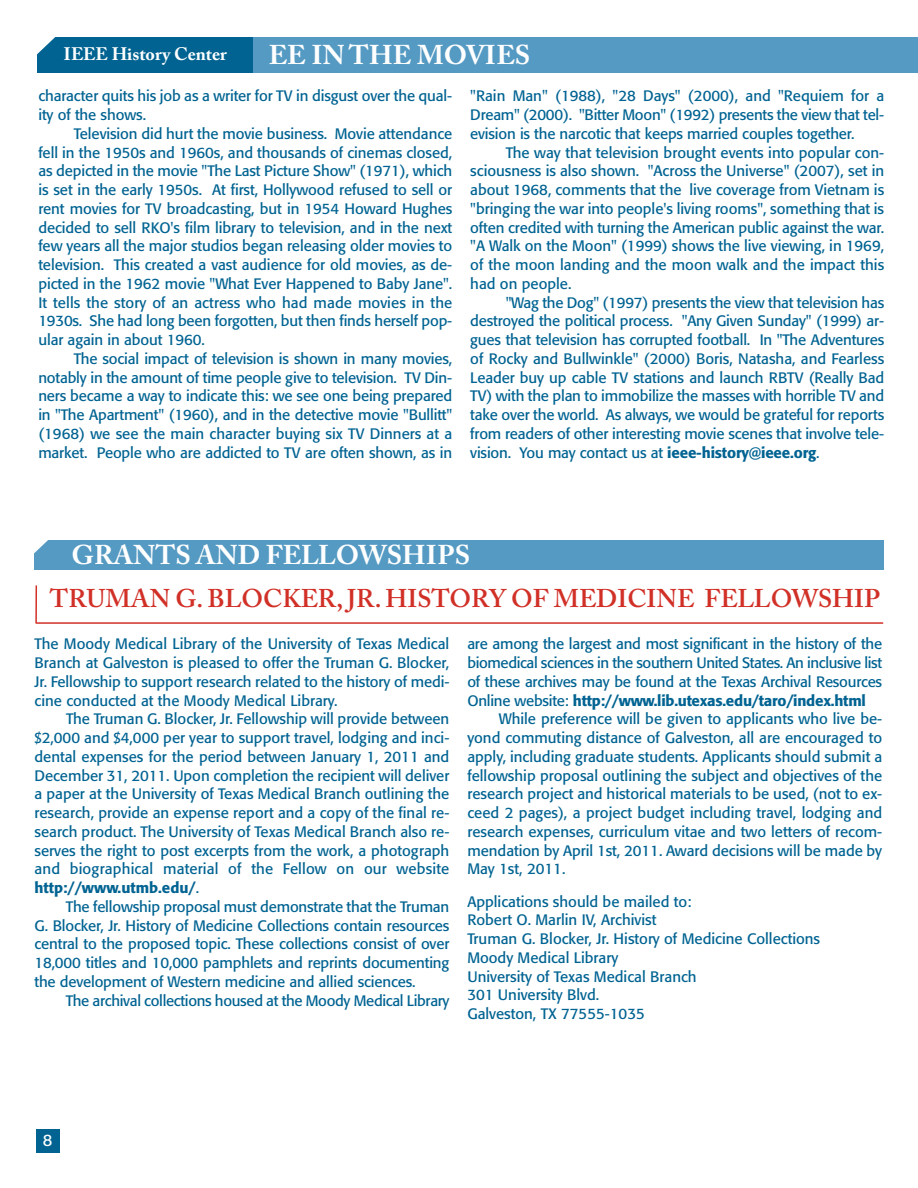
<style>
.page{position:relative;width:918px;height:1188px;background:#fff}
.page>*{position:absolute;margin:0;border:0;box-sizing:border-box;transform-origin:0 0}
.t1{font:700 27px "Adobe Caslon Pro";color:#fff}
.t2{font:600 25.5px "Adobe Caslon Pro";color:#d13027}
.t3{font:700 18px "Adobe Caslon Pro";color:#fff}
.t4{font:16.5px "Formata";color:#fff}
.t5{font:15px/18.8px "Formata";letter-spacing:-.005em;color:#016392;text-align:justify}
.s1{font-weight:500}
</style>
<div class="page">
<div style="left:37px;top:37px;width:216px;height:35px;background:#016392"></div>
<div style="left:253px;top:37px;width:665px;height:35px;background:#559ac3"></div>
<div style="left:36px;top:1130px;width:23px;height:23px;background:#016392"></div>
<svg style="left:37px;top:37px;width:18px;height:18px"></svg>
<div style="left:34px;top:540px;width:850px;height:29px;background:#559ac3"></div>
<svg style="left:34px;top:540px;width:14px;height:14px"></svg>
<hr style="left:35px;top:585px;width:2px;height:38px;background:#d13027">
<hr style="left:36px;top:622px;width:847px;height:2px;background:#d13027">
<p class="t3" style="left:63px;top:44px;width:165px">IEEE History Center</p>
<h1 class="t1" style="left:269px;top:39px;width:263px">EE IN THE MOVIES</h1>
<p class="t5" style="left:38px;top:88px;width:415px">character quits his job as a writer for TV in disgust over the qual&shy;ity of the shows.</p>
<p class="t5" style="left:38px;top:125px;width:415px;text-indent:35px">Television did hurt the movie business. Movie attendance fell in the 1950s and 1960s, and thousands of cinemas closed, as depicted in the movie "The Last Picture Show" (1971), which is set in the early 1950s. At first, Hollywood refused to sell or rent movies for TV broadcasting, but in 1954 Howard Hughes decided to sell RKO's film library to television, and in the next few years all the major studios began releasing older movies to television. This created a vast audience for old movies, as de&shy;picted in the 1962 movie "What Ever Happened to Baby Jane".<br>It tells the story of an actress who had made movies in the 1930s. She had long been forgotten, but then finds herself pop&shy;ular again in about 1960.</p>
<p class="t5" style="left:38px;top:350px;width:415px;text-indent:35px">The social impact of television is shown in many movies, notably in the amount of time people give to television. TV Din&shy;ners became a way to indicate this: we see one being prepared in "The Apartment" (1960), and in the detective movie "Bullitt" (1968) we see the main character buying six TV Dinners at a market. People who are addicted to TV are often shown, as in</p>
<p class="t5" style="left:470px;top:88px;width:415px">"Rain Man" (1988), "28 Days" (2000), and "Requiem for a Dream" (2000). "Bitter Moon" (1992) presents the view that tel&shy;evision is the narcotic that keeps married couples together.</p>
<p class="t5" style="left:470px;top:144px;width:415px;text-indent:35px">The way that television brought events into popular con&shy;sciousness is also shown. "Across the Universe" (2007), set in about 1968, comments that the live coverage from Vietnam is "bringing the war into people's living rooms", something that is often credited with turning the American public against the war. "A Walk on the Moon" (1999) shows the live viewing, in 1969, of the moon landing and the moon walk and the impact this had on people.</p>
<p class="t5" style="left:470px;top:294px;width:415px;text-indent:35px">"Wag the Dog" (1997) presents the view that television has destroyed the political process. "Any Given Sunday" (1999) ar&shy;gues that television has corrupted football. In "The Adventures of Rocky and Bullwinkle" (2000) Boris, Natasha, and Fearless Leader buy up cable TV stations and launch RBTV (Really Bad TV) with the plan to immobilize the masses with horrible TV and take over the world. As always, we would be grateful for reports from readers of other interesting movie scenes that involve tele&shy;vision. You may contact us at <span class="s1">ieee-history@ieee.org</span>.</p>
<h1 class="t1" style="left:72px;top:538px;width:400px">GRANTS AND FELLOWSHIPS</h1>
<h2 class="t2" style="left:50px;top:588px;width:831px">TRUMAN G. BLOCKER, JR. HISTORY OF MEDICINE FELLOWSHIP</h2>
<p class="t5" style="left:34px;top:636px;width:416px">The Moody Medical Library of the University of Texas Medical Branch at Galveston is pleased to offer the Truman G. Blocker, Jr. Fellowship to support research related to the history of medi&shy;cine conducted at the Moody Medical Library.</p>
<p class="t5" style="left:34px;top:711px;width:416px;text-indent:32px">The Truman G. Blocker, Jr. Fellowship will provide between $2,000 and $4,000 per year to support travel, lodging and inci&shy;dental expenses for the period between January 1, 2011 and December 31, 2011. Upon completion the recipient will deliver a paper at the University of Texas Medical Branch outlining the research, provide an expense report and a copy of the final re&shy;search product. The University of Texas Medical Branch also re&shy;serves the right to post excerpts from the work, a photograph and biographical material of the Fellow on our website <span class="s1">http://www.utmb.edu/</span>.</p>
<p class="t5" style="left:34px;top:898px;width:416px;text-indent:31px">The fellowship proposal must demonstrate that the Truman G. Blocker, Jr. History of Medicine Collections contain resources central to the proposed topic. These collections consist of over 18,000 titles and 10,000 pamphlets and reprints documenting the development of Western medicine and allied sciences.</p>
<p class="t5" style="left:66px;top:992px;width:385px">The archival collections housed at the Moody Medical Library</p>
<p class="t5" style="left:467px;top:636px;width:416px">are among the largest and most significant in the history of the biomedical sciences in the southern United States. An inclusive list of these archives may be found at the Texas Archival Resources Online website: <span class="s1">http://www.lib.utexas.edu/taro/index.html</span></p>
<p class="t5" style="left:467px;top:711px;width:416px;text-indent:32px">While preference will be given to applicants who live be&shy;yond commuting distance of Galveston, all are encouraged to apply, including graduate students. Applicants should submit a fellowship proposal outlining the subject and objectives of the research project and historical materials to be used, (not to ex&shy;ceed 2 pages), a project budget including travel, lodging and research expenses, curriculum vitae and two letters of recom&shy;mendation by April 1st, 2011. Award decisions will be made by May 1st, 2011.</p>
<p class="t5" style="left:467px;top:893px;width:354px;text-align:left">Applications should be mailed to:<br>Robert O. Marlin IV, Archivist<br>Truman G. Blocker, Jr. History of Medicine Collections<br>Moody Medical Library<br>University of Texas Medical Branch<br>301 University Blvd.<br>Galveston, TX 77555-1035</p>
<p class="t4" style="left:43px;top:1133px;width:11px">8</p>
</div>
